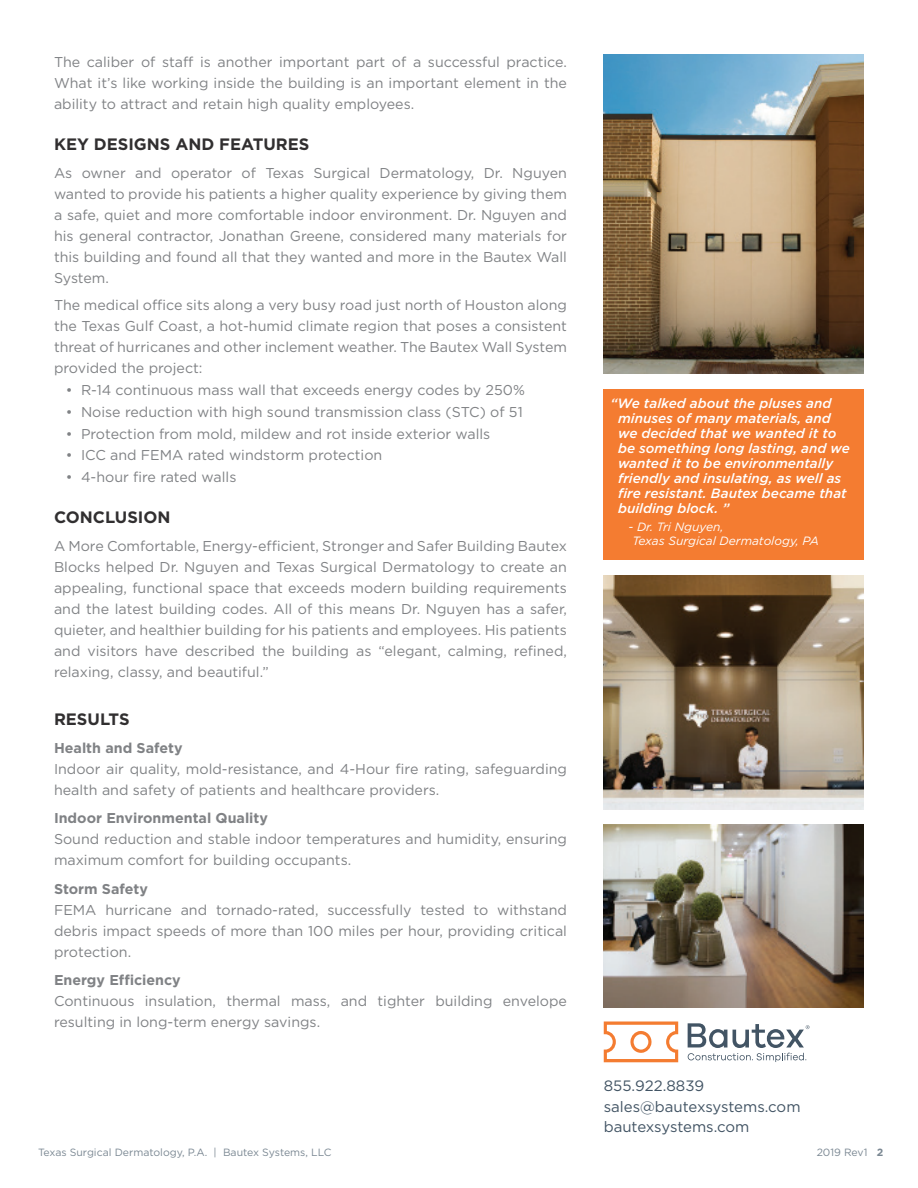
<style>
.page{position:relative;width:918px;height:1188px;background:#fff}
.page>*{position:absolute;margin:0;border:0;box-sizing:border-box;transform-origin:0 0}
.t1{font:700 16.5px "Gotham";color:#312f30}
.t2{font:15px/20.2px "Gotham";color:#425464}
.t3{font:14.25px/21px "Gotham";color:#808285;text-align:justify}
.t4{font:700 14.25px "Gotham";color:#808285}
.t5{font:italic 500 13.5px/15px "Gotham";color:#fff}
.t6{font:italic 12px/13.5px "Gotham";color:#fff}
.t7{font:10.5px "Gotham";color:#7b8893}
.s1{font-weight:700}
</style>
<div class="page">
<img style="left:604px;top:55px;width:260px;height:319px">
<img style="left:604px;top:576px;width:260px;height:234px">
<svg style="left:604px;top:1022px;width:74px;height:40px"></svg>
<svg style="left:688px;top:1023px;width:121px;height:39px"></svg>
<div style="left:603px;top:389px;width:261px;height:171px;background:#f47c31"></div>
<img style="left:604px;top:825px;width:260px;height:183px">
<p class="t3" style="left:54px;top:52px;width:515px">The caliber of staff is another important part of a successful practice.<br>What it’s like working inside the building is an important element in the ability to attract and retain high quality employees.</p>
<p class="t1" style="left:54px;top:135px;width:257px">KEY DESIGNS AND FEATURES</p>
<p class="t3" style="left:54px;top:162px;width:515px">As owner and operator of Texas Surgical Dermatology, Dr. Nguyen wanted to provide his patients a higher quality experience by giving them a safe, quiet and more comfortable indoor environment. Dr. Nguyen and his general contractor, Jonathan Greene, considered many materials for this building and found all that they wanted and more in the Bautex Wall System.</p>
<p class="t3" style="left:54px;top:295px;width:515px">The medical office sits along a very busy road just north of Houston along the Texas Gulf Coast, a hot-humid climate region that poses a consistent threat of hurricanes and other inclement weather. The Bautex Wall System provided the project:</p>
<p class="t3" style="left:66px;top:379px;width:460px">• R-14 continuous mass wall that exceeds energy codes by 250%</p>
<p class="t3" style="left:66px;top:401px;width:458px">• Noise reduction with high sound transmission class (STC) of 51</p>
<p class="t3" style="left:66px;top:423px;width:426px">• Protection from mold, mildew and rot inside exterior walls</p>
<p class="t3" style="left:66px;top:445px;width:318px">• ICC and FEMA rated windstorm protection</p>
<p class="t3" style="left:66px;top:466px;width:172px">• 4-hour fire rated walls</p>
<p class="t1" style="left:54px;top:508px;width:118px">CONCLUSION</p>
<p class="t3" style="left:54px;top:535px;width:515px">A More Comfortable, Energy-efficient, Stronger and Safer Building Bautex Blocks helped Dr. Nguyen and Texas Surgical Dermatology to create an appealing, functional space that exceeds modern building requirements and the latest building codes. All of this means Dr. Nguyen has a safer, quieter, and healthier building for his patients and employees. His patients and visitors have described the building as “elegant, calming, refined, relaxing, classy, and beautiful.”</p>
<p class="t1" style="left:54px;top:710px;width:77px">RESULTS</p>
<p class="t4" style="left:54px;top:740px;width:130px">Health and Safety</p>
<p class="t3" style="left:54px;top:758px;width:515px">Indoor air quality, mold-resistance, and 4-Hour fire rating, safeguarding health and safety of patients and healthcare providers.</p>
<p class="t4" style="left:54px;top:810px;width:216px">Indoor Environmental Quality</p>
<p class="t3" style="left:54px;top:829px;width:515px">Sound reduction and stable indoor temperatures and humidity, ensuring maximum comfort for building occupants.</p>
<p class="t4" style="left:54px;top:881px;width:96px">Storm Safety</p>
<p class="t3" style="left:54px;top:899px;width:515px">FEMA hurricane and tornado-rated, successfully tested to withstand debris impact speeds of more than 100 miles per hour, providing critical protection.</p>
<p class="t4" style="left:54px;top:971px;width:128px">Energy Efficiency</p>
<p class="t3" style="left:54px;top:990px;width:515px">Continuous insulation, thermal mass, and tighter building envelope resulting in long-term energy savings.</p>
<p class="t5" style="left:618px;top:396px;width:233px;text-indent:-8px">“We talked about the pluses and minuses of many materials, and we decided that we wanted it to be something long lasting, and we wanted it to be environmentally friendly and insulating, as well as fire resistant. Bautex became that building block. ”</p>
<p class="t6" style="left:632px;top:520px;width:188px;text-indent:-4px">- Dr. Tri Nguyen,<br>Texas Surgical Dermatology, PA</p>
<p class="t2" style="left:604px;top:1076px;width:198px">855.922.8839 sales@bautexsystems.com bautexsystems.com</p>
<p class="t7" style="left:38px;top:1147px;width:295px">Texas Surgical Dermatology, P.A. | Bautex Systems, LLC</p>
<p class="t7" style="left:817px;top:1146px;width:68px">2019 Rev1 <span class="s1">2</span></p>
</div>
